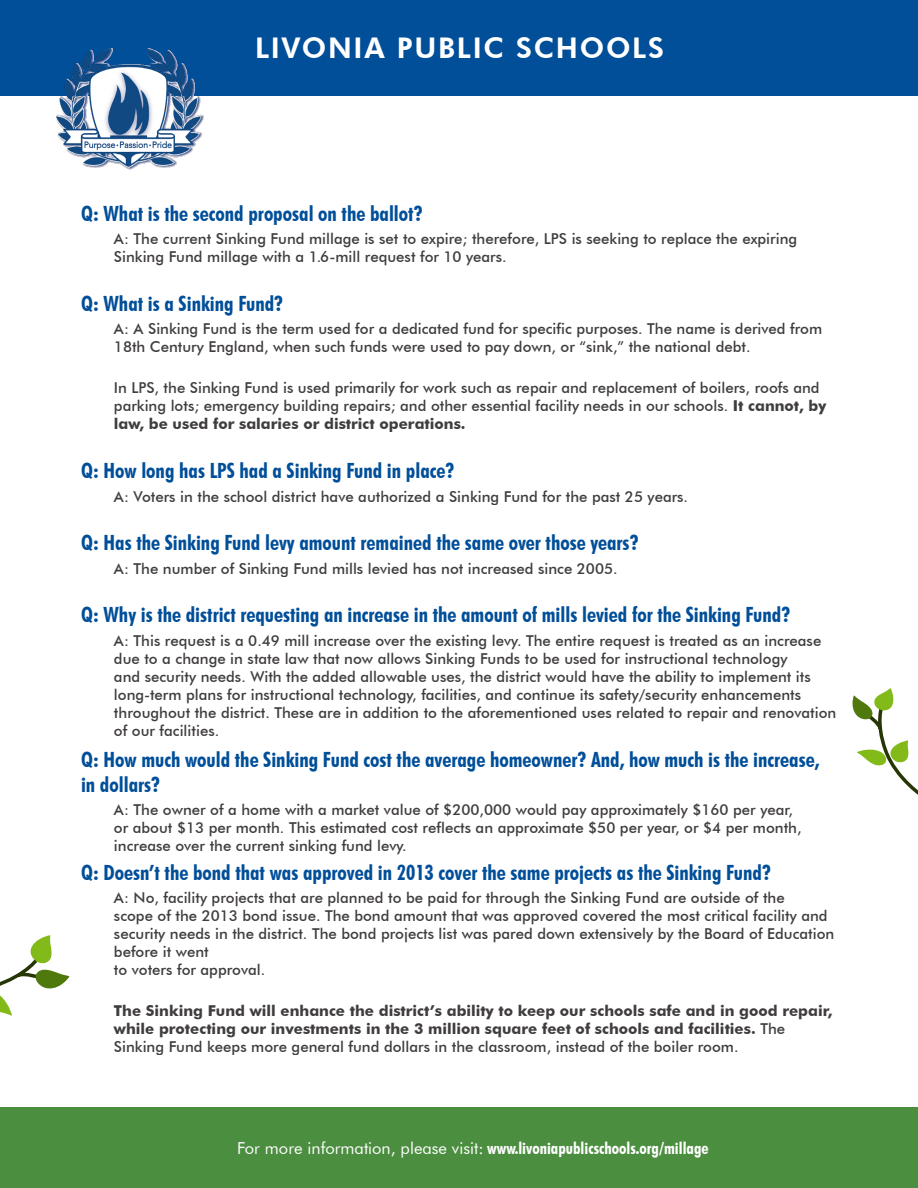
<style>
.page{position:relative;width:918px;height:1188px;background:#fff}
.page>*{position:absolute;margin:0;border:0;box-sizing:border-box;transform-origin:0 0}
.t1{font:800 28.5px "Futura BT";letter-spacing:.06em;color:#fff}
.t2{font:700 condensed 21px/25.2px "Futura BT";color:#014e99}
.t3{font:700 condensed 16.5px "Futura BT";color:#fff}
.t4{font:500 15px/18px "Futura BT";color:#231f20}
.t5{font:700 15px/18px "Futura BT";color:#231f20}
.s1{font-weight:700}
.s2{font-weight:500}
.s3{font-weight:400;font-stretch:normal}
</style>
<div class="page">
<svg style="left:852px;top:688px;width:66px;height:107px"></svg>
<div style="left:0;top:1107px;width:918px;height:81px;background:#4c8e40"></div>
<div style="left:0;top:0;width:918px;height:95px;background:#014e99"></div>
<img style="left:54px;top:48px;width:153px;height:122px">
<svg style="left:0;top:935px;width:69px;height:81px"></svg>
<h1 class="t1" style="left:255px;top:31px;width:410px">LIVONIA PUBLIC SCHOOLS</h1>
<p class="t2" style="left:81px;top:201px;width:343px">Q: What is the second proposal on the ballot?</p>
<p class="t4" style="left:114px;top:230px;width:685px">A: The current Sinking Fund millage is set to expire; therefore, LPS is seeking to replace the expiring<br>Sinking Fund millage with a 1.6-mill request for 10 years.</p>
<p class="t2" style="left:81px;top:291px;width:204px">Q: What is a Sinking Fund?</p>
<p class="t4" style="left:114px;top:320px;width:710px">A: A Sinking Fund is the term used for a dedicated fund for specific purposes. The name is derived from<br>18th Century England, when such funds were used to pay down, or “sink,” the national debt.</p>
<p class="t4" style="left:114px;top:378px;width:714px">In LPS, the Sinking Fund is used primarily for work such as repair and replacement of boilers, roofs and parking lots; emergency building repairs; and other essential facility needs in our schools. <span class="s1">It cannot, by law, be used for salaries or district operations.</span></p>
<p class="t2" style="left:81px;top:458px;width:375px">Q: How long has LPS had a Sinking Fund in place?</p>
<p class="t4" style="left:114px;top:487px;width:576px">A: Voters in the school district have authorized a Sinking Fund for the past 25 years.</p>
<p class="t2" style="left:81px;top:530px;width:559px">Q: Has the Sinking Fund levy amount remained the same over those years?</p>
<p class="t4" style="left:114px;top:559px;width:505px">A: The number of Sinking Fund mills levied has not increased since 2005.</p>
<p class="t2" style="left:81px;top:602px;width:711px">Q: Why is the district requesting an increase in the amount of mills levied for the Sinking Fund?</p>
<p class="t4" style="left:114px;top:631px;width:724px">A: This request is a 0.49 mill increase over the existing levy. The entire request is treated as an increase due to a change in state law that now allows Sinking Funds to be used for instructional technology<br>and security needs. With the added allowable uses, the district would have the ability to implement its long-term plans for instructional technology, facilities, and continue its safety/security enhancements throughout the district. These are in addition to the aforementioned uses related to repair and renovation of our facilities.</p>
<p class="t2" style="left:81px;top:746px;width:740px">Q: How much would the Sinking Fund cost the average homeowner? And, how much is the increase, in dollars?</p>
<p class="t4" style="left:114px;top:801px;width:689px">A: The owner of a home with a market value of $200,000 would pay approximately $160 per year, or about $13 per month. This estimated cost reflects an approximate $50 per year, or $4 per month, increase over the current sinking fund levy.</p>
<p class="t2" style="left:81px;top:860px;width:692px">Q: Doesn’t the bond that was approved in 2013 cover the same projects as the Sinking Fund?</p>
<p class="t4" style="left:114px;top:889px;width:722px">A: No, facility projects that are planned to be paid for through the Sinking Fund are outside of the<br>scope of the 2013 bond issue. The bond amount that was approved covered the most critical facility and security needs in the district. The bond projects list was pared down extensively by the Board of Education before it went<br>to voters for approval.</p>
<p class="t5" style="left:114px;top:1001px;width:720px">The Sinking Fund will enhance the district’s ability to keep our schools safe and in good repair, while protecting our investments in the 3 million square feet of schools and facilities. <span class="s2">The<br>Sinking Fund keeps more general fund dollars in the classroom, instead of the boiler room.</span></p>
<p class="t3" style="left:237px;top:1138px;width:473px"><span class="s3">For more information, please visit:</span> www.livoniapublicschools.org/millage</p>
</div>
